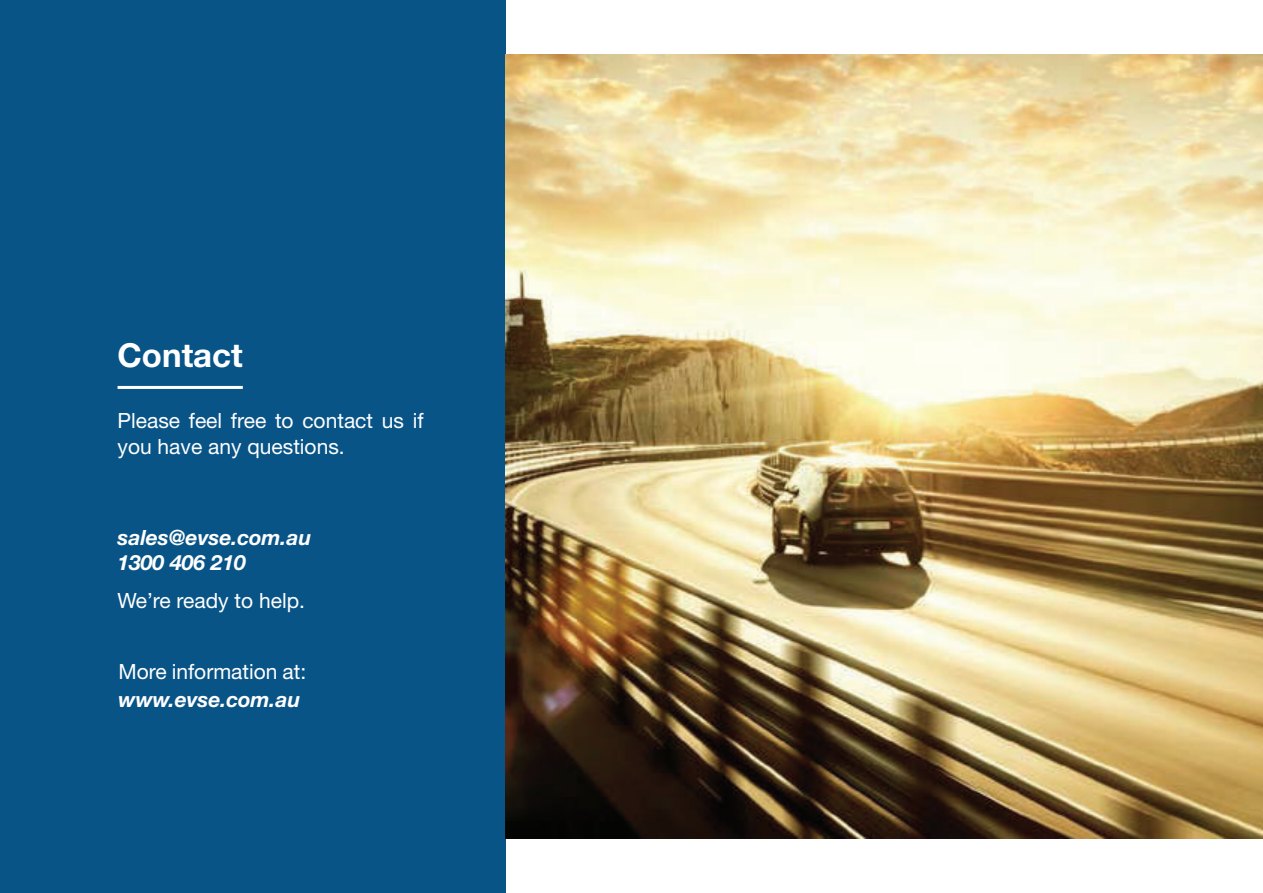
<style>
.page{position:relative;width:1263px;height:893px;background:#fff}
.page>*{position:absolute;margin:0;border:0;box-sizing:border-box;transform-origin:0 0}
.t1{font:700 33px "Helvetica Neue";color:#fff}
.t2{font:21px/25.5px "Helvetica Neue";color:#fff}
.t3{font:italic 700 21px/25.5px "Helvetica Neue";color:#fff}
</style>
<div class="page">
<div style="left:0;top:0;width:505px;height:893px;background:#085487"></div>
<img style="left:505px;top:54px;width:758px;height:785px">
<hr style="left:118px;top:386px;width:125px;height:3px;background:#fff">
<h1 class="t1" style="left:117px;top:329px;width:127px">Contact</h1>
<p class="t2" style="left:117px;top:409px;width:308px">Please feel free to contact us if you have any questions.</p>
<p class="t3" style="left:117px;top:525px;width:195px">sales@evse.com.au<br>1300 406 210</p>
<p class="t2" style="left:117px;top:589px;width:189px">We’re ready to help.</p>
<p class="t2" style="left:119px;top:660px;width:189px">More information at:</p>
<p class="t3" style="left:119px;top:687px;width:183px">www.evse.com.au</p>
</div>
